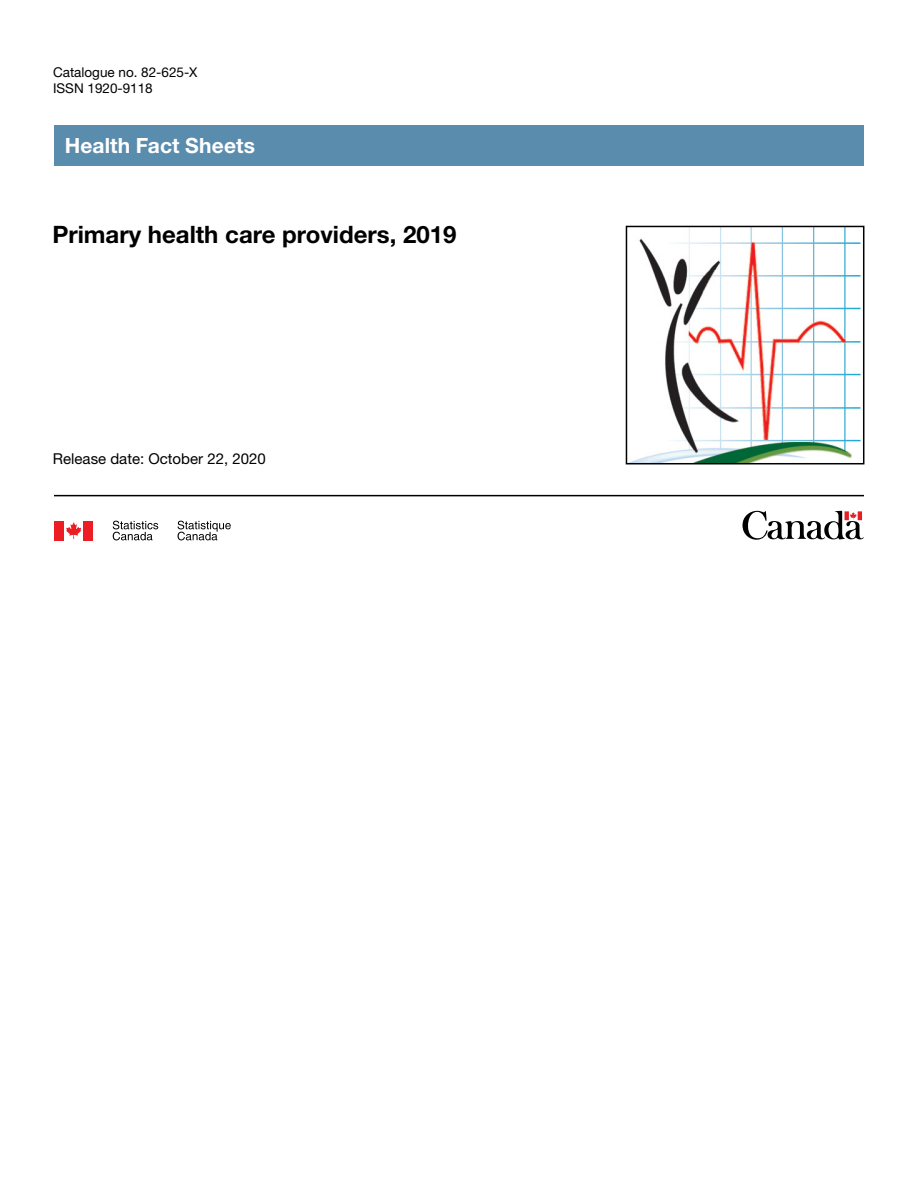
<style>
.page{position:relative;width:918px;height:1188px;background:#fff}
.page>*{position:absolute;margin:0;border:0;box-sizing:border-box;transform-origin:0 0}
.t1{font:700 24px "Helvetica Neue LT Std";color:#000}
.t2{font:700 21px "Helvetica Neue LT Std";letter-spacing:.005em;color:#fff}
.t3{font:15px "Helvetica Neue LT Std";color:#000}
.t4{font:13.5px/16.5px "Helvetica Neue LT Std";color:#000}
</style>
<div class="page">
<hr style="left:54px;top:495px;width:810px;height:1px;background:#000">
<svg style="left:742px;top:511px;width:122px;height:29px"></svg>
<svg style="left:66px;top:522px;width:15px;height:17px"></svg>
<div style="left:54px;top:521px;width:10px;height:19px;background:#ed1d24"></div>
<div style="left:84px;top:521px;width:9px;height:19px;background:#ed1d24"></div>
<svg style="left:178px;top:521px;width:53px;height:19px"></svg>
<svg style="left:113px;top:521px;width:45px;height:19px"></svg>
<img style="left:634px;top:229px;width:227px;height:232px">
<div style="left:626px;top:226px;width:238px;height:238px;border:2px solid #000"></div>
<div style="left:54px;top:125px;width:810px;height:40px;background:#5a8cae"></div>
<p class="t4" style="left:53px;top:63px;width:146px">Catalogue no. 82-625-X<br>ISSN 1920-9118</p>
<h2 class="t2" style="left:65px;top:132px;width:192px">Health Fact Sheets</h2>
<h1 class="t1" style="left:52px;top:219px;width:406px">Primary health care providers, 2019</h1>
<p class="t3" style="left:53px;top:449px;width:214px">Release date: October 22, 2020</p>
</div>
